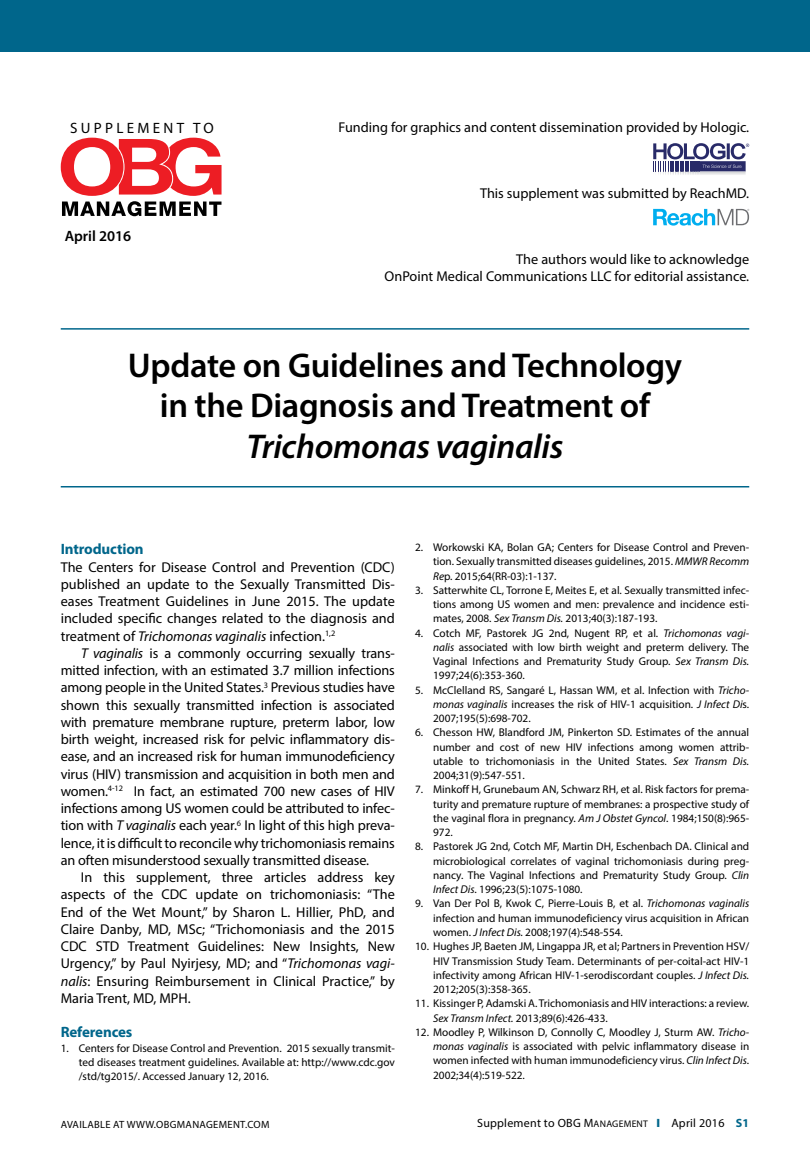
<style>
.page{position:relative;width:810px;height:1161px;background:#fff}
.page>*{position:absolute;margin:0;border:0;box-sizing:border-box;transform-origin:0 0}
.t1{font:600 34.5px/40.5px "Myriad Pro";letter-spacing:-.01em;color:#000;text-align:center}
.t2{font:italic 600 34.5px "Myriad Pro";letter-spacing:-.01em;color:#000}
.t3{font:700 15px "Myriad Pro";letter-spacing:-.01em;color:#00668b}
.t4{font:15px "Myriad Pro";letter-spacing:.22em;color:#000}
.t5{font:600 15px "Myriad Pro";color:#000}
.t6{font:14.25px/17.2px "Myriad Pro";color:#000;text-align:justify}
.t7{font:12px "Myriad Pro";letter-spacing:.02em;color:#000}
.t8{font:11.25px/14.2px "Myriad Pro";color:#000;text-align:justify}
.t9{font:10.5px "Myriad Pro";letter-spacing:.03em;color:#000}
.s1{font-style:italic}
.s2{font-family:"Myriad Pro Regular SC800"}
.s3{font-family:"Myriad Pro Regular SC800";font-size:9.6px}
.s4{font-weight:900;color:#00668b}
.s5{font-weight:700;color:#00668b}
</style>
<div class="page">
<div style="left:0;top:0;width:810px;height:52px;background:#00668b"></div>
<svg style="left:61px;top:138px;width:161px;height:78px"></svg>
<hr style="left:61px;top:328px;width:688px;height:2px;background:#00668b">
<hr style="left:61px;top:486px;width:688px;height:2px;background:#00668b">
<svg style="left:653px;top:143px;width:96px;height:32px"></svg>
<svg style="left:653px;top:209px;width:96px;height:17px"></svg>
<h2 class="t4" style="left:70px;top:119px;width:145px">SUPPLEMENT TO</h2>
<h2 class="t5" style="left:65px;top:226px;width:68px">April 2016</h2>
<p class="t6" style="left:339px;top:119px;width:412px">Funding for graphics and content dissemination provided by Hologic.</p>
<p class="t6" style="left:480px;top:185px;width:271px">This supplement was submitted by ReachMD.</p>
<p class="t6" style="left:385px;top:251px;width:366px;line-height:16.5px;text-align:right">The authors would like to acknowledge<br>OnPoint Medical Communications LLC for editorial assistance.</p>
<h1 class="t1" style="left:128px;top:344px;width:556px">Update on Guidelines and Technology in the Diagnosis and Treatment of</h1>
<h1 class="t2" style="left:247px;top:424px;width:318px">Trichomonas vaginalis</h1>
<h2 class="t3" style="left:61px;top:539px;width:84px">Introduction</h2>
<p class="t6" style="left:61px;top:558px;width:336px">The Centers for Disease Control and Prevention (CDC) published an update to the Sexually Transmitted Dis&shy;eases Treatment Guidelines in June 2015. The update included specific changes related to the diagnosis and treatment of <span class="s1">Trichomonas vaginalis</span> infection.<sup>1,2</sup></p>
<p class="t6" style="left:61px;top:644px;width:336px;text-indent:20px"><span class="s1">T vaginalis</span> is a commonly occurring sexually trans&shy;mitted infection, with an estimated 3.7 million infections among people in the United States.<sup>3</sup> Previous studies have shown this sexually transmitted infection is associated with premature membrane rupture, preterm labor, low birth weight, increased risk for pelvic inflammatory dis&shy;ease, and an increased risk for human immunodeficiency virus (HIV) transmission and acquisition in both men and women.<sup>4-12</sup> In fact, an estimated 700 new cases of HIV infections among US women could be attributed to infec&shy;tion with <span class="s1">T vaginalis</span> each year.<sup>6</sup> In light of this high preva&shy;lence, it is difficult to reconcile why trichomoniasis remains an often misunderstood sexually transmitted disease.</p>
<p class="t6" style="left:61px;top:868px;width:336px;text-indent:20px">In this supplement, three articles address key aspects of the CDC update on trichomoniasis: “The End of the Wet Mount,” by Sharon L. Hillier, PhD, and Claire Danby, MD, MSc; “Trichomoniasis and the 2015<br>CDC STD Treatment Guidelines: New Insights, New Urgency,” by Paul Nyirjesy, MD; and “<span class="s1">Trichomonas vagi&shy;nalis</span>: Ensuring Reimbursement in Clinical Practice,” by Maria Trent, MD, MPH.</p>
<h2 class="t3" style="left:61px;top:1022px;width:73px">References</h2>
<p class="t8" style="left:79px;top:1040px;width:318px;text-indent:-18px">1. Centers for Disease Control and Prevention. 2015 sexually transmit&shy;ted diseases treatment guidelines. Available at: http://www.cdc.gov /std/tg2015/. Accessed January 12, 2016.</p>
<p class="t9" style="left:61px;top:1118px;width:210px">AVAILABLE AT WWW.OBGMANAGEMENT.COM</p>
<p class="t8" style="left:433px;top:540px;width:318px;text-indent:-18px">2. Workowski KA, Bolan GA; Centers for Disease Control and Preven&shy;tion. Sexually transmitted diseases guidelines, 2015. <span class="s1">MMWR Recomm Re</span>p. 2015;64(RR-03):1-137.</p>
<p class="t8" style="left:433px;top:583px;width:318px;text-indent:-18px">3. Satterwhite CL, Torrone E, Meites E, et al. Sexually transmitted infec&shy;tions among US women and men: prevalence and incidence esti&shy;mates, 2008. <span class="s1">Sex Transm Dis.</span> 2013;40(3):187-193.</p>
<p class="t8" style="left:433px;top:626px;width:318px;text-indent:-18px">4. Cotch MF, Pastorek JG 2nd, Nugent RP, et al. <span class="s1">Trichomonas vagi&shy;nalis</span> associated with low birth weight and preterm delivery. The Vaginal Infections and Prematurity Study Group. <span class="s1">Sex Transm Dis.<br></span>1997;24(6):353-360.</p>
<p class="t8" style="left:433px;top:683px;width:318px;text-indent:-18px">5. McClelland RS, Sangaré L, Hassan WM, et al. Infection with <span class="s1">Tricho&shy;monas vaginalis</span> increases the risk of HIV-1 acquisition. <span class="s1">J Infect Di</span>s.<br>2007;195(5):698-702.</p>
<p class="t8" style="left:433px;top:725px;width:318px;text-indent:-18px">6. Chesson HW, Blandford JM, Pinkerton SD. Estimates of the annual number and cost of new HIV infections among women attrib&shy;utable to trichomoniasis in the United States. <span class="s1">Sex Transm Dis.<br></span>2004;31(9):547-551.</p>
<p class="t8" style="left:433px;top:782px;width:318px;text-indent:-18px">7. Minkoff H, Grunebaum AN, Schwarz RH, et al. Risk factors for prema&shy;turity and premature rupture of membranes: a prospective study of the vaginal flora in pregnancy. <span class="s1">Am J Obstet Gyncol</span>. 1984;150(8):965- 972.</p>
<p class="t8" style="left:433px;top:839px;width:318px;text-indent:-18px">8. Pastorek JG 2nd, Cotch MF, Martin DH, Eschenbach DA. Clinical and microbiological correlates of vaginal trichomoniasis during preg&shy;nancy. The Vaginal Infections and Prematurity Study Group. <span class="s1">Clin Infect Dis</span>. 1996;23(5):1075-1080.</p>
<p class="t8" style="left:433px;top:896px;width:318px;text-indent:-18px">9. Van Der Pol B, Kwok C, Pierre-Louis B, et al. <span class="s1">Trichomonas vaginalis </span>infection and human immunodeficiency virus acquisition in African women. <span class="s1">J Infect Dis.</span> 2008;197(4):548-554.</p>
<p class="t8" style="left:433px;top:939px;width:318px;text-indent:-18px">10. Hughes JP, Baeten JM, Lingappa JR, et al; Partners in Prevention HSV/ HIV Transmission Study Team. Determinants of per-coital-act HIV-1 infectivity among African HIV-1-serodiscordant couples. <span class="s1">J Infect Dis.<br></span>2012;205(3):358-365.</p>
<p class="t8" style="left:433px;top:996px;width:318px;text-indent:-18px">11. Kissinger P, Adamski A. Trichomoniasis and HIV interactions: a review.<br><span class="s1">Sex Transm Infect.</span> 2013;89(6):426-433.</p>
<p class="t8" style="left:433px;top:1025px;width:318px;text-indent:-18px">12. Moodley P, Wilkinson D, Connolly C, Moodley J, Sturm AW. <span class="s1">Tricho&shy;monas vaginalis</span> is associated with pelvic inflammatory disease in women infected with human immunodeficiency virus. <span class="s1">Clin Infect Dis</span>.<br>2002;34(4):519-522.</p>
<p class="t7" style="left:477px;top:1115px;width:274px">Supplement to OBG <span class="s2">M</span><span class="s3">ANAGEMENT</span> <span class="s4">I</span> April 2016 <span class="s5">S1</span></p>
</div>
